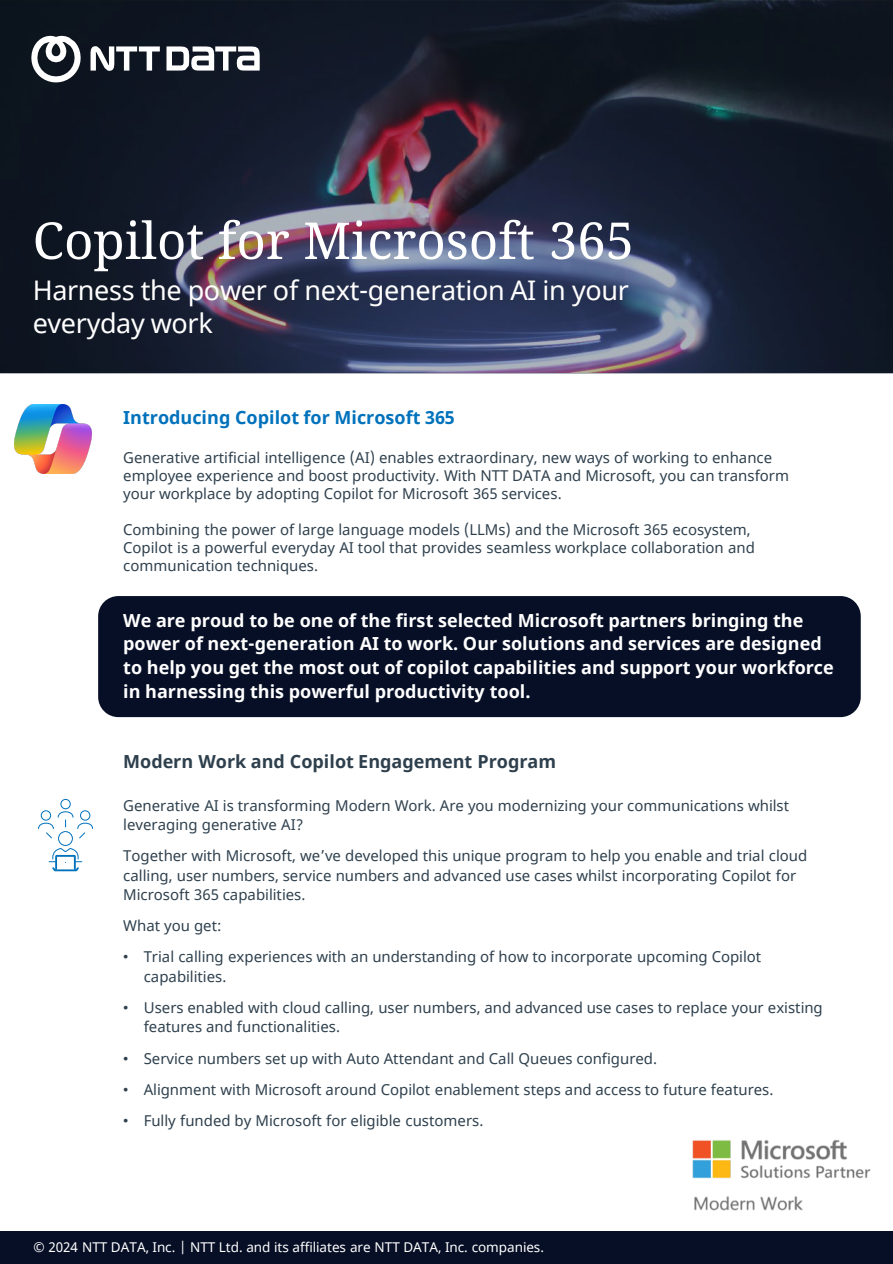
<style>
.page{position:relative;width:893px;height:1264px;background:#fff}
.page>*{position:absolute;margin:0;border:0;box-sizing:border-box;transform-origin:0 0}
.t1{font:51px "Noto Serif";color:#fff}
.t2{font:27px/32.4px "Noto Sans";letter-spacing:-.01em;color:#fff}
.t3{font:700 18px/23.7px "Noto Sans";color:#fff}
.t4{font:700 18px "Noto Sans";color:#2e404d}
.t5{font:700 18px "Noto Sans";color:#0072bc}
.t6{font:15px/19.2px "Noto Sans";color:#2e404d}
.t7{font:13.5px "Noto Sans";color:#fff}
.s1{font-family:"Arial"}
</style>
<div class="page">
<div style="left:98px;top:596px;width:762px;height:121px;background:#070f26;border-radius:20px"></div>
<div style="left:0;top:1px;width:892px;height:372px;background:#070f26;opacity:.31"></div>
<div style="left:0;top:1230px;width:892px;height:33px;background:#070f26"></div>
<svg style="left:31px;top:36px;width:50px;height:46px"></svg>
<svg style="left:90px;top:46px;width:70px;height:25px"></svg>
<svg style="left:166px;top:46px;width:94px;height:25px"></svg>
<div style="left:58px;top:831px;width:15px;height:14px;border:1px solid #0072bc;border-radius:50%"></div>
<div style="left:60px;top:798px;width:11px;height:11px;border:1px solid #0072bc;border-radius:50%"></div>
<svg style="left:38px;top:810px;width:55px;height:29px"></svg>
<svg style="left:49px;top:848px;width:33px;height:23px"></svg>
<img style="left:15px;top:404px;width:76px;height:69px">
<img style="left:675px;top:1140px;width:211px;height:91px">
<h1 class="t1" style="left:33px;top:205px;width:603px">Copilot for Microsoft 365</h1>
<h1 class="t2" style="left:33px;top:275px;width:598px">Harness the power of next-generation AI in your everyday work</h1>
<p class="t5" style="left:123px;top:404px;width:333px">Introducing Copilot for Microsoft 365</p>
<p class="t6" style="left:123px;top:449px;width:667px;line-height:18px">Generative artificial intelligence (AI) enables extraordinary, new ways of working to enhance employee experience and boost productivity. With NTT DATA and Microsoft, you can transform your workplace by adopting Copilot for Microsoft 365 services.</p>
<p class="t6" style="left:123px;top:521px;width:633px;line-height:18px">Combining the power of large language models (LLMs) and the Microsoft 365 ecosystem,<br>Copilot is a powerful everyday AI tool that provides seamless workplace collaboration and communication techniques.</p>
<p class="t3" style="left:123px;top:608px;width:712px">We are proud to be one of the first selected Microsoft partners bringing the power of next-generation AI to work. Our solutions and services are designed to help you get the most out of copilot capabilities and support your workforce in harnessing this powerful productivity tool.</p>
<p class="t4" style="left:123px;top:749px;width:434px">Modern Work and Copilot Engagement Program</p>
<p class="t6" style="left:123px;top:796px;width:667px">Generative AI is transforming Modern Work. Are you modernizing your communications whilst leveraging generative AI?</p>
<p class="t6" style="left:123px;top:846px;width:685px">Together with Microsoft, we’ve developed this unique program to help you enable and trial cloud calling, user numbers, service numbers and advanced use cases whilst incorporating Copilot for<br>Microsoft 365 capabilities.</p>
<p class="t6" style="left:123px;top:916px;width:100px">What you get:</p>
<p class="t6" style="left:144px;top:947px;width:619px;text-indent:-20px"><span class="s1">•</span> Trial calling experiences with an understanding of how to incorporate upcoming Copilot capabilities.</p>
<p class="t6" style="left:144px;top:998px;width:680px;text-indent:-20px"><span class="s1">•</span> Users enabled with cloud calling, user numbers, and advanced use cases to replace your existing features and functionalities.</p>
<p class="t6" style="left:123px;top:1048px;width:535px"><span class="s1">•</span> Service numbers set up with Auto Attendant and Call Queues configured.</p>
<p class="t6" style="left:123px;top:1079px;width:651px"><span class="s1">•</span> Alignment with Microsoft around Copilot enablement steps and access to future features.</p>
<p class="t6" style="left:123px;top:1111px;width:361px"><span class="s1">•</span> Fully funded by Microsoft for eligible customers.</p>
<p class="t7" style="left:34px;top:1237px;width:512px">© 2024 NTT DATA, Inc. | NTT Ltd. and its affiliates are NTT DATA, Inc. companies.</p>
</div>
